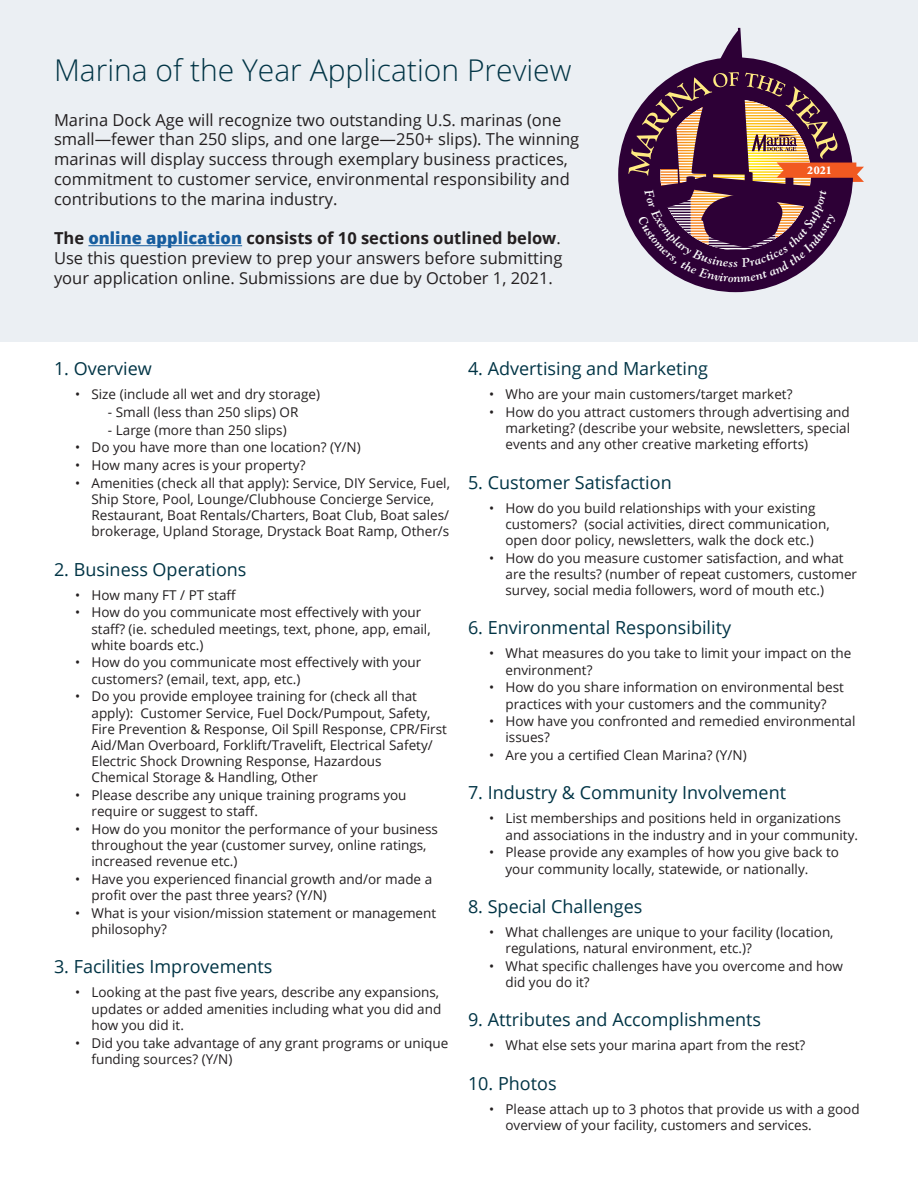
<style>
.page{position:relative;width:918px;height:1188px;background:#fff}
.page>*{position:absolute;margin:0;border:0;box-sizing:border-box;transform-origin:0 0}
.t1{font:300 30px "Open Sans";color:#013445}
.t2{font:18px "Open Sans";color:#013445}
.t3{font:16.5px/19.8px "Open Sans";color:#231f20}
.t4{font:13.5px/16.2px "Open Sans";color:#231f20}
.t5{font:900 12px "Minion";color:#fff}
.s1{font-weight:700}
.s2{font-weight:800;color:#175d9e}
</style>
<div class="page">
<div style="left:0;top:0;width:918px;height:342px;background:#ebeff3"></div>
<div style="left:618px;top:57px;width:235px;height:235px;background:#2d0036;border-radius:50%"></div>
<hr style="left:88px;top:245px;width:154px;height:1px;background:#175d9e">
<svg style="left:627px;top:28px;width:237px;height:254px"></svg>
<p class="t1" style="left:54px;top:50px;width:519px">Marina of the Year Application Preview</p>
<p class="t3" style="left:54px;top:109px;width:527px">Marina Dock Age will recognize two outstanding U.S. marinas (one small—fewer than 250 slips, and one large—250+ slips). The winning marinas will display success through exemplary business practices, commitment to customer service, environmental responsibility and contributions to the marina industry.</p>
<p class="t3" style="left:54px;top:228px;width:510px;text-align:justify"><span class="s1">The</span> <span class="s2">online application</span> <span class="s1">consists of 10 sections outlined below</span>.<br>Use this question preview to prep your answers before submitting your application online. Submissions are due by October 1, 2021.</p>
<p class="t5" style="left:807px;top:164px;width:26px">2021</p>
<p class="t2" style="left:54px;top:356px;width:99px">1. Overview</p>
<p class="t4" style="left:75px;top:386px;width:247px">• Size (include all wet and dry storage)</p>
<p class="t4" style="left:108px;top:404px;width:192px">- Small (less than 250 slips) OR</p>
<p class="t4" style="left:108px;top:421px;width:180px">- Large (more than 250 slips)</p>
<p class="t4" style="left:75px;top:439px;width:287px">• Do you have more than one location? (Y/N)</p>
<p class="t4" style="left:75px;top:457px;width:232px">• How many acres is your property?</p>
<p class="t4" style="left:92px;top:474px;width:360px;text-indent:-16px">• Amenities (check all that apply): Service, DIY Service, Fuel, Ship Store, Pool, Lounge/Clubhouse Concierge Service, Restaurant, Boat Rentals/Charters, Boat Club, Boat sales/ brokerage, Upland Storage, Drystack Boat Ramp, Other/s</p>
<p class="t2" style="left:54px;top:557px;width:194px">2. Business Operations</p>
<p class="t4" style="left:75px;top:586px;width:163px">• How many FT / PT staff</p>
<p class="t4" style="left:92px;top:604px;width:341px;text-indent:-16px">• How do you communicate most effectively with your staff? (ie. scheduled meetings, text, phone, app, email, white boards etc.)</p>
<p class="t4" style="left:92px;top:654px;width:331px;text-indent:-16px">• How do you communicate most effectively with your customers? (email, text, app, etc.)</p>
<p class="t4" style="left:92px;top:688px;width:357px;text-indent:-16px">• Do you provide employee training for (check all that apply): Customer Service, Fuel Dock/Pumpout, Safety, Fire Prevention &amp; Response, Oil Spill Response, CPR/First Aid/Man Overboard, Forklift/Travelift, Electrical Safety/ Electric Shock Drowning Response, Hazardous<br>Chemical Storage &amp; Handling, Other</p>
<p class="t4" style="left:92px;top:787px;width:317px;text-indent:-16px">• Please describe any unique training programs you require or suggest to staff.</p>
<p class="t4" style="left:92px;top:821px;width:348px;text-indent:-16px">• How do you monitor the performance of your business throughout the year (customer survey, online ratings, increased revenue etc.)</p>
<p class="t4" style="left:92px;top:871px;width:342px;text-indent:-16px">• Have you experienced financial growth and/or made a profit over the past three years? (Y/N)</p>
<p class="t4" style="left:92px;top:905px;width:346px;text-indent:-16px">• What is your vision/mission statement or management philosophy?</p>
<p class="t2" style="left:54px;top:955px;width:220px">3. Facilities Improvements</p>
<p class="t4" style="left:92px;top:984px;width:351px;text-indent:-16px">• Looking at the past five years, describe any expansions, updates or added amenities including what you did and how you did it.</p>
<p class="t4" style="left:92px;top:1034px;width:358px;text-indent:-16px">• Did you take advantage of any grant programs or unique funding sources? (Y/N)</p>
<p class="t2" style="left:468px;top:356px;width:242px">4. Advertising and Marketing</p>
<p class="t4" style="left:489px;top:386px;width:305px">• Who are your main customers/target market?</p>
<p class="t4" style="left:506px;top:404px;width:346px;text-align:justify;text-indent:-16px">• How do you attract customers through advertising and marketing? (describe your website, newsletters, special events and any other creative marketing efforts)</p>
<p class="t2" style="left:468px;top:470px;width:205px">5. Customer Satisfaction</p>
<p class="t4" style="left:506px;top:499px;width:326px;text-indent:-16px">• How do you build relationships with your existing customers? (social activities, direct communication, open door policy, newsletters, walk the dock etc.)</p>
<p class="t4" style="left:506px;top:549px;width:353px;text-indent:-16px">• How do you measure customer satisfaction, and what are the results? (number of repeat customers, customer survey, social media followers, word of mouth etc.)</p>
<p class="t2" style="left:468px;top:616px;width:265px">6. Environmental Responsibility</p>
<p class="t4" style="left:506px;top:645px;width:347px;text-indent:-16px">• What measures do you take to limit your impact on the environment?</p>
<p class="t4" style="left:489px;top:679px;width:356px;text-align:center">• How do you share information on environmental best practices with your customers and the community?</p>
<p class="t4" style="left:506px;top:713px;width:351px;text-indent:-16px">• How have you confronted and remedied environmental issues?</p>
<p class="t4" style="left:489px;top:747px;width:259px">• Are you a certified Clean Marina? (Y/N)</p>
<p class="t2" style="left:468px;top:781px;width:320px">7. Industry &amp; Community Involvement</p>
<p class="t4" style="left:506px;top:810px;width:354px;text-indent:-16px">• List memberships and positions held in organizations and associations in the industry and in your community.</p>
<p class="t4" style="left:506px;top:844px;width:335px;text-indent:-16px">• Please provide any examples of how you give back to your community locally, statewide, or nationally.</p>
<p class="t2" style="left:468px;top:894px;width:176px">8. Special Challenges</p>
<p class="t4" style="left:506px;top:923px;width:330px;text-indent:-16px">• What challenges are unique to your facility (location, regulations, natural environment, etc.)?</p>
<p class="t4" style="left:506px;top:957px;width:339px;text-indent:-16px">• What specific challenges have you overcome and how did you do it?</p>
<p class="t2" style="left:468px;top:1007px;width:295px">9. Attributes and Accomplishments</p>
<p class="t4" style="left:489px;top:1037px;width:318px">• What else sets your marina apart from the rest?</p>
<p class="t2" style="left:468px;top:1071px;width:90px">10. Photos</p>
<p class="t4" style="left:506px;top:1100px;width:356px;text-indent:-16px">• Please attach up to 3 photos that provide us with a good overview of your facility, customers and services.</p>
</div>
